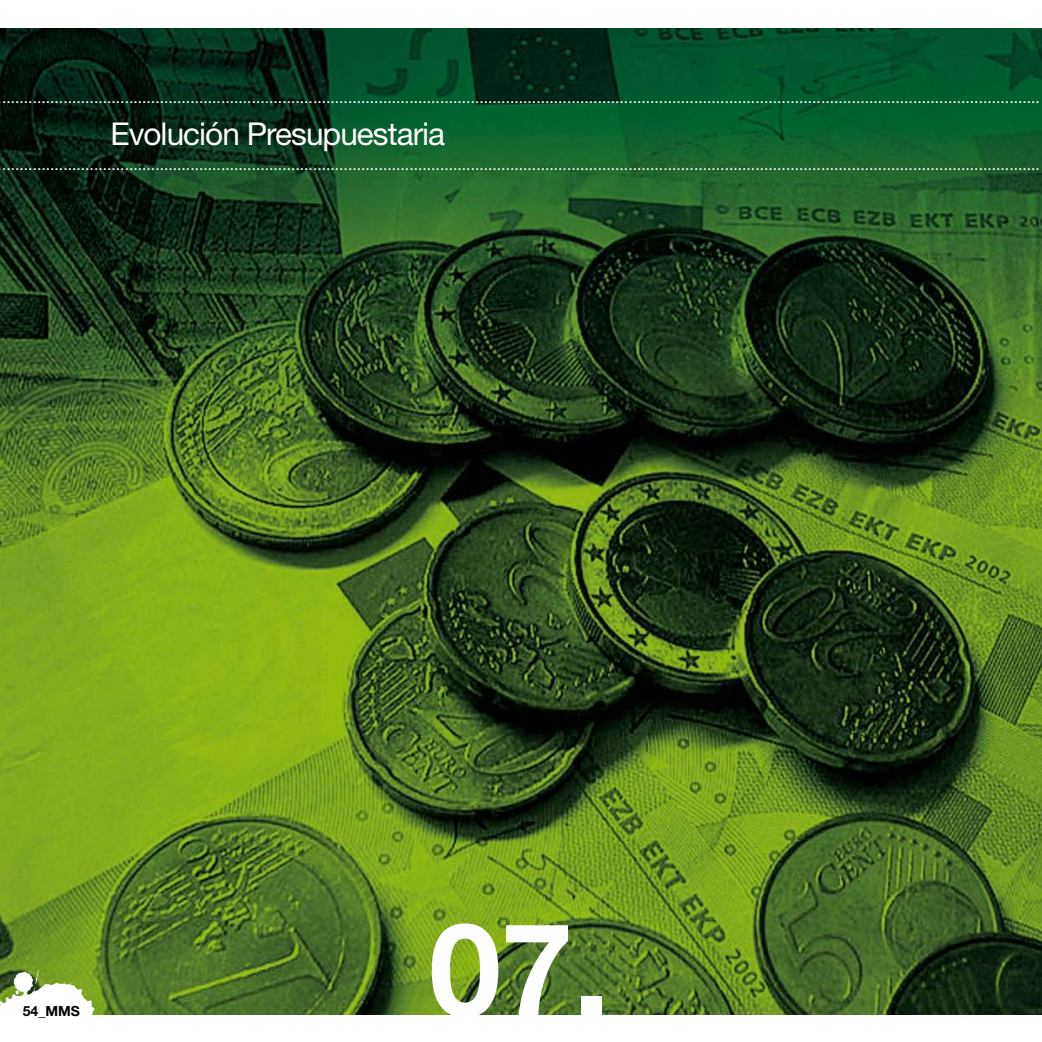
<style>
.page{position:relative;width:1042px;height:1042px;background:#fff}
.page>*{position:absolute;margin:0;border:0;box-sizing:border-box;transform-origin:0 0}
.t1{font:700 129.5px "Helvetica Neue LT Std";color:#fff}
.t2{font:31.5px "Helvetica Neue LT Std";letter-spacing:-.03em;color:#fff}
.t3{font:15.75px "Helvetica Neue LT Std";color:#fff}
.t4{font:700 14px "Helvetica Neue LT Std";color:#000}
</style>
<div class="page">
<img style="left:0;top:28px;width:1042px;height:986px">
<svg style="left:0;top:970px;width:104px;height:45px"></svg>
<p class="t3" style="left:2px;top:88px;width:1039px">.............................................................................................................................................................................................................................................</p>
<h2 class="t2" style="left:110px;top:115px;width:336px">Evolución Presupuestaria</h2>
<p class="t3" style="left:2px;top:155px;width:1039px">.............................................................................................................................................................................................................................................</p>
<p class="t4" style="left:23px;top:1002px;width:59px">54_MMS</p>
<h1 class="t1" style="left:429px;top:889px;width:182px">07.</h1>
</div>
